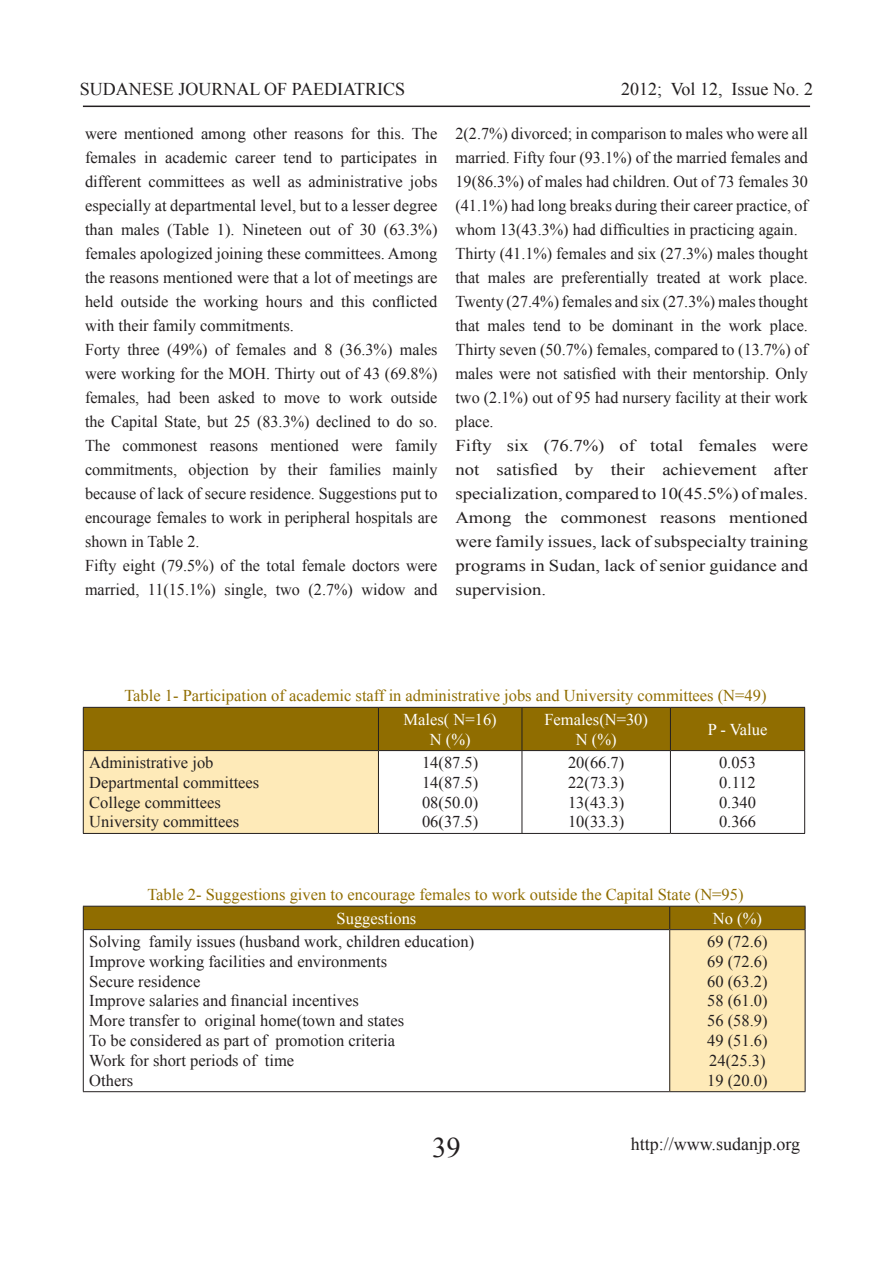
<style>
.page{position:relative;width:893px;height:1263px;background:#fff}
.page>*{position:absolute;margin:0;border:0;box-sizing:border-box;transform-origin:0 0}
.t1{font:28.5px "Times New Roman";color:#231f20}
.t2{font:18px "Times New Roman";color:#231f20}
.t3{font:16.5px/24px "Times New Roman";color:#231f20;text-align:justify}
.t4{font:16.5px/24px "Times New Roman";color:#231f20;text-align:justify;scale:1.13 1}
.t5{font:16.5px "Times New Roman";color:#906d00}
.t6{font:16.5px "Times New Roman";color:#fff}
</style>
<div class="page">
<hr style="left:83px;top:106px;width:727px;height:1px;background:#231f20">
<div style="left:84px;top:708px;width:720px;height:42px;background:#906d00"></div>
<div style="left:83px;top:750px;width:295px;height:83px;background:#feeab8"></div>
<hr style="left:670px;top:707px;width:135px;height:1px;background:#231f20">
<hr style="left:804px;top:708px;width:1px;height:42px;background:#231f20">
<hr style="left:522px;top:707px;width:148px;height:1px;background:#231f20">
<hr style="left:670px;top:708px;width:1px;height:42px;background:#231f20">
<hr style="left:378px;top:707px;width:144px;height:1px;background:#231f20">
<hr style="left:522px;top:708px;width:1px;height:42px;background:#231f20">
<hr style="left:83px;top:707px;width:295px;height:1px;background:#231f20">
<hr style="left:378px;top:708px;width:1px;height:42px;background:#231f20">
<hr style="left:83px;top:708px;width:1px;height:42px;background:#231f20">
<hr style="left:670px;top:750px;width:135px;height:1px;background:#231f20">
<hr style="left:804px;top:751px;width:1px;height:82px;background:#231f20">
<hr style="left:522px;top:750px;width:148px;height:1px;background:#231f20">
<hr style="left:670px;top:751px;width:1px;height:82px;background:#231f20">
<hr style="left:378px;top:750px;width:144px;height:1px;background:#231f20">
<hr style="left:522px;top:751px;width:1px;height:82px;background:#231f20">
<hr style="left:83px;top:750px;width:295px;height:1px;background:#231f20">
<hr style="left:378px;top:751px;width:1px;height:82px;background:#231f20">
<hr style="left:83px;top:751px;width:1px;height:82px;background:#231f20">
<hr style="left:670px;top:833px;width:135px;height:1px;background:#231f20">
<hr style="left:522px;top:833px;width:148px;height:1px;background:#231f20">
<hr style="left:378px;top:833px;width:144px;height:1px;background:#231f20">
<hr style="left:83px;top:833px;width:295px;height:1px;background:#231f20">
<div style="left:670px;top:930px;width:135px;height:162px;background:#feeab8"></div>
<div style="left:83px;top:906px;width:723px;height:24px;background:#906d00"></div>
<hr style="left:670px;top:929px;width:135px;height:1px;background:#231f20">
<hr style="left:805px;top:930px;width:1px;height:161px;background:#231f20">
<hr style="left:83px;top:929px;width:587px;height:1px;background:#231f20">
<hr style="left:669px;top:930px;width:1px;height:161px;background:#231f20">
<hr style="left:83px;top:930px;width:1px;height:161px;background:#231f20">
<hr style="left:670px;top:1091px;width:135px;height:1px;background:#231f20">
<hr style="left:83px;top:1091px;width:587px;height:1px;background:#231f20">
<p class="t2" style="left:80px;top:77px;width:327px">SUDANESE JOURNAL OF PAEDIATRICS</p>
<p class="t2" style="left:621px;top:77px;width:193px">2012; Vol 12, Issue No. 2</p>
<p class="t3" style="left:85px;top:121px;width:354px">were mentioned among other reasons for this. The females in academic career tend to participates in different committees as well as administrative jobs especially at departmental level, but to a lesser degree than males (Table 1). Nineteen out of 30 (63.3%) females apologized joining these committees. Among the reasons mentioned were that a lot of meetings are held outside the working hours and this conflicted with their family commitments.</p>
<p class="t3" style="left:85px;top:337px;width:354px">Forty three (49%) of females and 8 (36.3%) males were working for the MOH. Thirty out of 43 (69.8%) females, had been asked to move to work outside the Capital State, but 25 (83.3%) declined to do so.<br>The commonest reasons mentioned were family commitments, objection by their families mainly because of lack of secure residence. Suggestions put to encourage females to work in peripheral hospitals are shown in Table 2.</p>
<p class="t3" style="left:85px;top:553px;width:354px">Fifty eight (79.5%) of the total female doctors were married, 11(15.1%) single, two (2.7%) widow and</p>
<p class="t3" style="left:455px;top:121px;width:354px">2(2.7%) divorced; in comparison to males who were all married. Fifty four (93.1%) of the married females and 19(86.3%) of males had children. Out of 73 females 30 (41.1%) had long breaks during their career practice, of whom 13(43.3%) had difficulties in practicing again.</p>
<p class="t3" style="left:455px;top:241px;width:354px">Thirty (41.1%) females and six (27.3%) males thought that males are preferentially treated at work place.<br>Twenty (27.4%) females and six (27.3%) males thought that males tend to be dominant in the work place.<br>Thirty seven (50.7%) females, compared to (13.7%) of males were not satisfied with their mentorship. Only two (2.1%) out of 95 had nursery facility at their work place.</p>
<p class="t4" style="left:455px;top:433px;width:313px">Fifty six (76.7%) of total females were not satisfied by their achievement after specialization, compared to 10(45.5%) of males.<br>Among the commonest reasons mentioned were family issues, lack of subspecialty training programs in Sudan, lack of senior guidance and supervision.</p>
<p class="t5" style="left:124px;top:684px;width:644px">Table 1- Participation of academic staff in administrative jobs and University committees (N=49)</p>
<p class="t6" style="left:708px;top:718px;width:61px">P - Value</p>
<p class="t6" style="left:404px;top:708px;width:95px">Males( N=16)</p>
<p class="t6" style="left:430px;top:728px;width:42px">N (%)</p>
<p class="t6" style="left:544px;top:708px;width:105px">Females(N=30)</p>
<p class="t6" style="left:576px;top:728px;width:42px">N (%)</p>
<p class="t3" style="left:89px;top:752px;width:172px;line-height:19.8px;text-align:left">Administrative job<br>Departmental committees<br>College committees<br>University committees</p>
<p class="t3" style="left:422px;top:750px;width:58px">14(87.5)</p>
<p class="t3" style="left:422px;top:770px;width:58px">14(87.5)</p>
<p class="t3" style="left:422px;top:790px;width:58px">08(50.0)</p>
<p class="t3" style="left:422px;top:810px;width:58px">06(37.5)</p>
<p class="t3" style="left:568px;top:750px;width:58px">20(66.7)</p>
<p class="t3" style="left:568px;top:770px;width:58px">22(73.3)</p>
<p class="t3" style="left:568px;top:790px;width:58px">13(43.3)</p>
<p class="t3" style="left:568px;top:810px;width:58px">10(33.3)</p>
<p class="t3" style="left:719px;top:750px;width:39px">0.053</p>
<p class="t3" style="left:719px;top:770px;width:38px">0.112</p>
<p class="t3" style="left:719px;top:790px;width:39px">0.340</p>
<p class="t3" style="left:719px;top:810px;width:39px">0.366</p>
<p class="t5" style="left:147px;top:883px;width:598px">Table 2- Suggestions given to encourage females to work outside the Capital State (N=95)</p>
<p class="t6" style="left:337px;top:907px;width:81px">Suggestions</p>
<p class="t6" style="left:713px;top:907px;width:51px">No (%)</p>
<p class="t3" style="left:707px;top:929px;width:62px">69 (72.6)</p>
<p class="t3" style="left:707px;top:949px;width:62px">69 (72.6)</p>
<p class="t3" style="left:707px;top:969px;width:62px">60 (63.2)</p>
<p class="t3" style="left:707px;top:989px;width:62px">58 (61.0)</p>
<p class="t3" style="left:707px;top:1008px;width:62px">56 (58.9)</p>
<p class="t3" style="left:707px;top:1028px;width:62px">49 (51.6)</p>
<p class="t3" style="left:709px;top:1048px;width:58px">24(25.3)</p>
<p class="t3" style="left:707px;top:1068px;width:62px">19 (20.0)</p>
<p class="t3" style="left:89px;top:929px;width:386px">Solving family issues (husband work, children education)</p>
<p class="t3" style="left:89px;top:949px;width:299px">Improve working facilities and environments</p>
<p class="t3" style="left:89px;top:969px;width:113px">Secure residence</p>
<p class="t3" style="left:89px;top:989px;width:271px">Improve salaries and financial incentives</p>
<p class="t3" style="left:89px;top:1008px;width:316px">More transfer to original home(town and states</p>
<p class="t3" style="left:89px;top:1028px;width:307px">To be considered as part of promotion criteria</p>
<p class="t3" style="left:89px;top:1048px;width:206px">Work for short periods of time</p>
<p class="t3" style="left:89px;top:1068px;width:45px">Others</p>
<h1 class="t1" style="left:432px;top:1128px;width:30px">39</h1>
<p class="t2" style="left:631px;top:1132px;width:171px">http://www.sudanjp.org</p>
</div>
